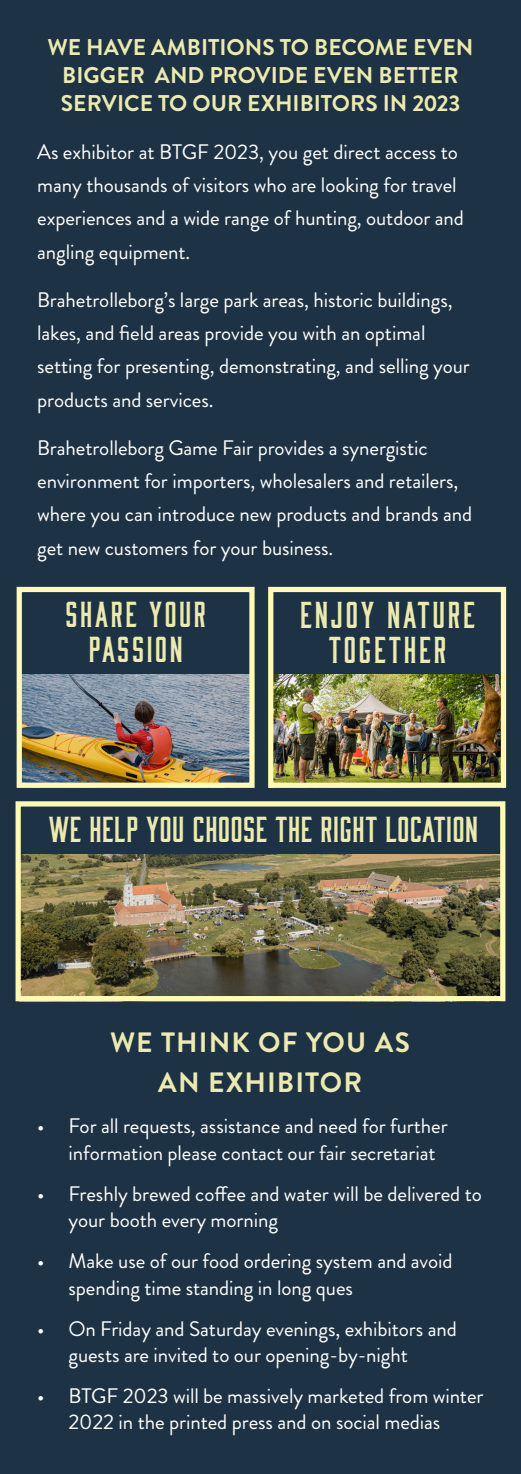
<style>
.page{position:relative;width:521px;height:1474px;background:#fff}
.page>*{position:absolute;margin:0;border:0;box-sizing:border-box;transform-origin:0 0}
.t1{font:34.48px/35px "Bourbon";letter-spacing:.08em;color:#eceaaf;text-align:center}
.t2{font:33.25px "Bourbon";letter-spacing:.02em;color:#eceaaf}
.t3{font:33.25px/35px "Bourbon";letter-spacing:.08em;color:#eceaaf;text-align:center}
.t4{font:700 28px/40.2px "Brandon Grotesque";letter-spacing:.04em;color:#eceaaf;text-align:center}
.t5{font:700 22.75px/28px "Brandon Grotesque";letter-spacing:.005em;color:#eceaaf;text-align:center}
.t6{font:21px/33.2px "Brandon Grotesque";letter-spacing:-.005em;color:#fff}
</style>
<div class="page">
<div style="left:0;top:0;width:521px;height:1473px;background:#1d3244"></div>
<img style="left:22px;top:855px;width:477px;height:140px">
<img style="left:23px;top:674px;width:226px;height:108px">
<img style="left:274px;top:674px;width:226px;height:108px">
<div style="left:16px;top:801px;width:489px;height:200px;border:5px solid #fff9b6"></div>
<div style="left:17px;top:587px;width:238px;height:201px;border:5px solid #fff9b6"></div>
<div style="left:268px;top:587px;width:238px;height:201px;border:5px solid #fff9b6"></div>
<p class="t5" style="left:47px;top:33px;width:427px">WE HAVE AMBITIONS TO BECOME EVEN<br>BIGGER AND PROVIDE EVEN BETTER<br>SERVICE TO OUR EXHIBITORS IN 2023</p>
<p class="t6" style="left:37px;top:135px;width:428px">As exhibitor at BTGF 2023, you get direct access to many thousands of visitors who are looking for travel experiences and a wide range of hunting, outdoor and angling equipment.</p>
<p class="t6" style="left:37px;top:283px;width:434px">Brahetrolleborg’s large park areas, historic buildings, lakes, and field areas provide you with an optimal setting for presenting, demonstrating, and selling your products and services.</p>
<p class="t6" style="left:37px;top:431px;width:436px">Brahetrolleborg Game Fair provides a synergistic environment for importers, wholesalers and retailers, where you can introduce new products and brands and get new customers for your business.</p>
<p class="t3" style="left:65px;top:595px;width:142px">SHARE YOUR<br>PASSION</p>
<p class="t1" style="left:300px;top:595px;width:176px">ENJOY NATURE<br>TOGETHER</p>
<p class="t2" style="left:49px;top:809px;width:431px">WE HELP YOU CHOOSE THE RIGHT LOCATION</p>
<p class="t4" style="left:110px;top:1022px;width:301px">WE THINK OF YOU AS<br>AN EXHIBITOR</p>
<p class="t6" style="left:68px;top:1113px;width:381px;line-height:26.2px;text-indent:-32px">• For all requests, assistance and need for further information please contact our fair secretariat</p>
<p class="t6" style="left:68px;top:1180px;width:415px;line-height:26.2px;text-indent:-32px">• Freshly brewed coffee and water will be delivered to your booth every morning</p>
<p class="t6" style="left:68px;top:1248px;width:386px;line-height:26.2px;text-indent:-32px">• Make use of our food ordering system and avoid spending time standing in long ques</p>
<p class="t6" style="left:68px;top:1315px;width:390px;line-height:26.2px;text-indent:-32px">• On Friday and Saturday evenings, exhibitors and guests are invited to our opening-by-night</p>
<p class="t6" style="left:37px;top:1382px;width:448px;line-height:26.2px;text-align:center">• BTGF 2023 will be massively marketed from winter<br>2022 in the printed press and on social medias</p>
</div>
